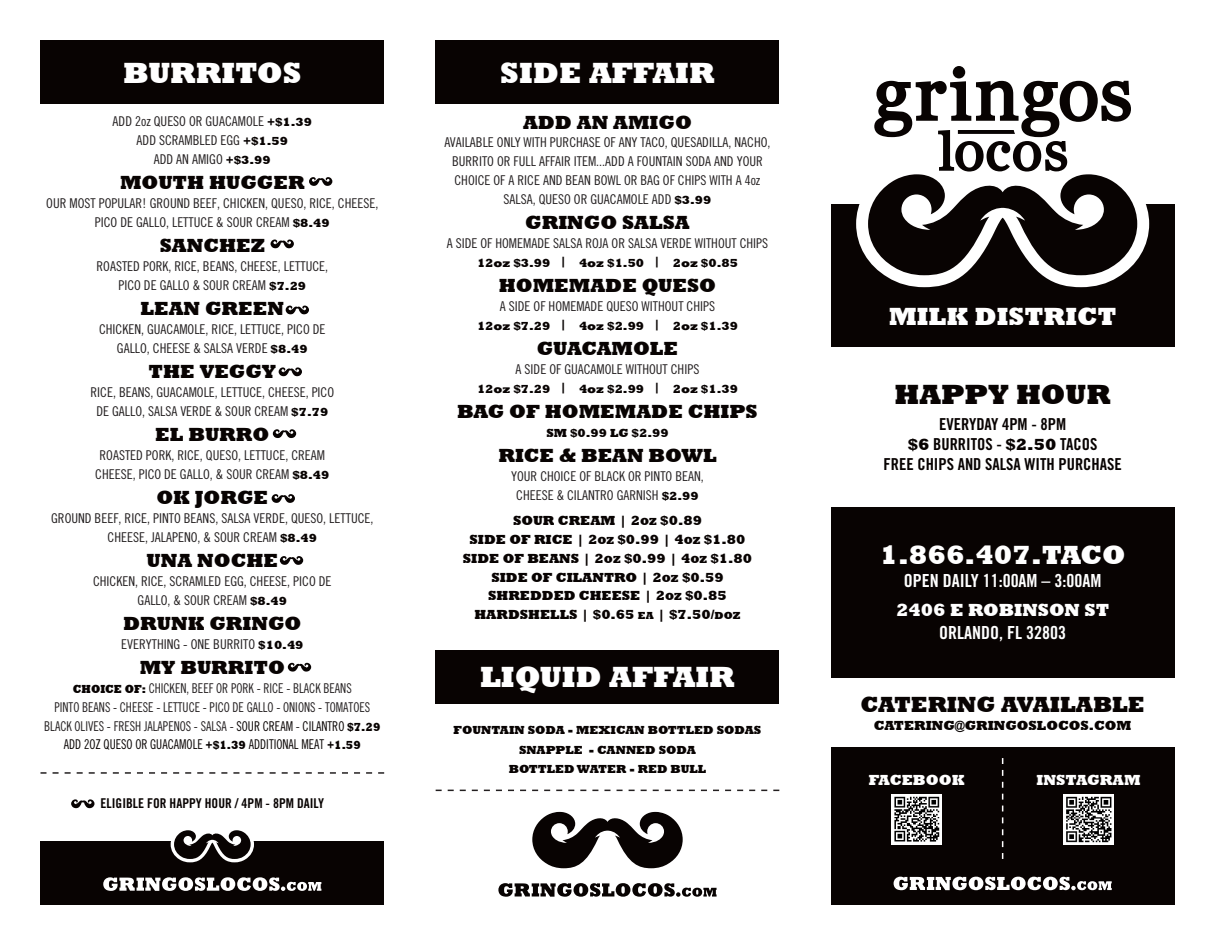
<style>
.page{position:relative;width:1215px;height:945px;background:#fff}
.page>*{position:absolute;margin:0;border:0;box-sizing:border-box;transform-origin:0 0}
.t1{font:800 30px "Rockwell";color:#fff}
.t2{font:800 28.5px "Rockwell";color:#080302}
.t3{font:800 27px "Rockwell";color:#fff}
.t4{font:800 25.5px "Rockwell";color:#fff}
.t5{font:800 22.5px "Rockwell";color:#080302}
.t6{font:800 19.5px "Rockwell";color:#080302}
.t7{font:18px "Trade Gothic Bold Cond Twenty";color:#fff}
.t8{font:800 18px "Rockwell";color:#fff}
.t9{font:16.5px/19.8px "Trade Gothic Bold Cond Twenty";color:#080302;text-align:center}
.t10{font:800 15px "Rockwell";color:#fff}
.t11{font:13.5px/18.8px "Trade Gothic Cond Eighteen";color:#231f20;text-align:center}
.t12{font:13.5px/18.8px "Trade Gothic Cond Eighteen";color:#231f20;text-align:center;scale:.9 1}
.t13{font:800 13.5px/18.8px "Rockwell";color:#080302;text-align:center}
.t14{font:13.5px "Trade Gothic Bold Cond Twenty";color:#080302}
.t15{font:800 12px/19.5px "Rockwell";color:#080302;text-align:center}
.s1{font-family:"Rockwell";font-weight:800;font-size:12px;color:#080302}
.s2{color:#080302}
.s3{font-size:10.5px}
.s4{font-family:"Rockwell";font-weight:800}
</style>
<div class="page">
<div style="left:40px;top:40px;width:344px;height:64px;background:#080302"></div>
<div style="left:40px;top:841px;width:344px;height:63px;background:#080302"></div>
<svg style="left:171px;top:830px;width:83px;height:32px"></svg>
<svg style="left:532px;top:812px;width:151px;height:56px"></svg>
<svg style="left:103px;top:877px;width:218px;height:14px"></svg>
<svg style="left:271px;top:240px;width:23px;height:8px"></svg>
<svg style="left:309px;top:177px;width:23px;height:9px"></svg>
<svg style="left:286px;top:306px;width:23px;height:8px"></svg>
<svg style="left:279px;top:367px;width:23px;height:9px"></svg>
<svg style="left:273px;top:429px;width:23px;height:9px"></svg>
<svg style="left:272px;top:494px;width:23px;height:9px"></svg>
<svg style="left:280px;top:556px;width:23px;height:9px"></svg>
<svg style="left:288px;top:663px;width:23px;height:9px"></svg>
<svg style="left:41px;top:772px;width:343px;height:2px"></svg>
<svg style="left:71px;top:799px;width:23px;height:9px"></svg>
<div style="left:436px;top:40px;width:343px;height:64px;background:#080302"></div>
<div style="left:436px;top:651px;width:343px;height:53px;background:#080302"></div>
<svg style="left:498px;top:883px;width:219px;height:14px"></svg>
<svg style="left:436px;top:790px;width:343px;height:1px"></svg>
<div style="left:831px;top:747px;width:343px;height:157px;background:#080302"></div>
<div style="left:831px;top:507px;width:343px;height:171px;background:#080302"></div>
<div style="left:831px;top:204px;width:343px;height:143px;background:#080302"></div>
<div style="left:953px;top:66px;width:12px;height:12px;background:#080302;border-radius:50%"></div>
<svg style="left:856px;top:81px;width:293px;height:206px"></svg>
<svg style="left:894px;top:877px;width:218px;height:13px"></svg>
<img style="left:892px;top:794px;width:50px;height:50px">
<img style="left:1063px;top:794px;width:51px;height:50px">
<svg style="left:1002px;top:758px;width:1px;height:101px"></svg>
<p class="t1" style="left:123px;top:55px;width:180px">BURRITOS</p>
<p class="t11" style="left:113px;top:112px;width:201px">ADD 2oz QUESO OR GUACAMOLE <span class="s1">+$1.39<br></span>ADD SCRAMBLED EGG <span class="s1">+$1.59<br></span>ADD AN AMIGO <span class="s1">+$3.99</span></p>
<p class="t6" style="left:120px;top:171px;width:186px">MOUTH HUGGER</p>
<p class="t11" style="left:46px;top:193px;width:334px">OUR MOST POPULAR! GROUND BEEF, CHICKEN, QUESO, RICE, CHEESE,<br>PICO DE GALLO, LETTUCE &amp; SOUR CREAM <span class="s1">$8.49</span></p>
<p class="t6" style="left:160px;top:234px;width:107px">SANCHEZ</p>
<p class="t11" style="left:97px;top:256px;width:233px">ROASTED PORK, RICE, BEANS, CHEESE, LETTUCE,</p>
<p class="t11" style="left:118px;top:275px;width:189px">PICO DE GALLO &amp; SOUR CREAM <span class="s1">$7.29</span></p>
<p class="t6" style="left:141px;top:297px;width:145px">LEAN GREEN</p>
<p class="t11" style="left:99px;top:319px;width:228px">CHICKEN, GUACAMOLE, RICE, LETTUCE, PICO DE</p>
<p class="t11" style="left:117px;top:338px;width:192px">GALLO, CHEESE &amp; SALSA VERDE <span class="s1">$8.49</span></p>
<p class="t6" style="left:149px;top:360px;width:129px">THE VEGGY</p>
<p class="t11" style="left:91px;top:382px;width:245px">RICE, BEANS, GUACAMOLE, LETTUCE, CHEESE, PICO</p>
<p class="t11" style="left:96px;top:401px;width:233px">DE GALLO, SALSA VERDE &amp; SOUR CREAM <span class="s1">$7.79</span></p>
<p class="t6" style="left:155px;top:423px;width:116px">EL BURRO</p>
<p class="t11" style="left:100px;top:445px;width:227px">ROASTED PORK, RICE, QUESO, LETTUCE, CREAM</p>
<p class="t11" style="left:95px;top:464px;width:236px">CHEESE, PICO DE GALLO, &amp; SOUR CREAM <span class="s1">$8.49</span></p>
<p class="t6" style="left:156px;top:486px;width:113px">OK JORGE</p>
<p class="t11" style="left:51px;top:508px;width:324px">GROUND BEEF, RICE, PINTO BEANS, SALSA VERDE, QUESO, LETTUCE,<br>CHEESE, JALAPENO, &amp; SOUR CREAM <span class="s1">$8.49</span></p>
<p class="t6" style="left:147px;top:549px;width:133px">UNA NOCHE</p>
<p class="t11" style="left:93px;top:571px;width:240px">CHICKEN, RICE, SCRAMLED EGG, CHEESE, PICO DE</p>
<p class="t11" style="left:138px;top:590px;width:151px">GALLO, &amp; SOUR CREAM <span class="s1">$8.49</span></p>
<p class="t6" style="left:123px;top:612px;width:180px">DRUNK GRINGO</p>
<p class="t11" style="left:121px;top:634px;width:184px">EVERYTHING - ONE BURRITO <span class="s1">$10.49</span></p>
<p class="t6" style="left:140px;top:656px;width:147px">MY BURRITO</p>
<p class="t12" style="left:44px;top:679px;width:375px"><span class="s1">CHOICE OF:</span> CHICKEN, BEEF OR PORK - RICE - BLACK BEANS<br>PINTO BEANS - CHEESE - LETTUCE - PICO DE GALLO - ONIONS - TOMATOES BLACK OLIVES - FRESH JALAPENOS - SALSA - <span class="s2">SOUR CREAM</span> - <span class="s2">CILANTRO</span> <span class="s1">$7.29<br></span><span class="s2">ADD 2OZ QUESO OR GUACAMOLE</span> <span class="s1">+$1.39</span> <span class="s2">ADDITIONAL MEAT</span> <span class="s1">+1.59</span></p>
<p class="t14" style="left:101px;top:795px;width:225px">ELIGIBLE FOR HAPPY HOUR / 4PM - 8PM DAILY</p>
<p class="t1" style="left:500px;top:55px;width:216px">SIDE AFFAIR</p>
<p class="t6" style="left:523px;top:111px;width:170px">ADD AN AMIGO</p>
<p class="t11" style="left:444px;top:133px;width:328px">AVAILABLE ONLY WITH PURCHASE OF ANY TACO, QUESADILLA, NACHO,<br>BURRITO OR FULL AFFAIR ITEM...ADD A FOUNTAIN SODA AND YOUR<br>CHOICE OF A RICE AND BEAN BOWL OR BAG OF CHIPS WITH A 4oz</p>
<p class="t11" style="left:504px;top:189px;width:209px">SALSA, QUESO OR GUACAMOLE ADD <span class="s1">$3.99</span></p>
<p class="t6" style="left:525px;top:211px;width:166px">GRINGO SALSA</p>
<p class="t11" style="left:447px;top:233px;width:323px">A SIDE OF HOMEMADE SALSA ROJA OR SALSA VERDE WITHOUT CHIPS</p>
<p class="t15" style="left:477px;top:253px;width:262px">12oz $3.99 | 4oz $1.50 | 2oz $0.85</p>
<p class="t6" style="left:499px;top:274px;width:219px">HOMEMADE QUESO</p>
<p class="t11" style="left:500px;top:296px;width:217px">A SIDE OF HOMEMADE QUESO WITHOUT CHIPS</p>
<p class="t15" style="left:477px;top:316px;width:262px">12oz $7.29 | 4oz $2.99 | 2oz $1.39</p>
<p class="t6" style="left:537px;top:337px;width:143px">GUACAMOLE</p>
<p class="t11" style="left:516px;top:359px;width:185px">A SIDE OF GUACAMOLE WITHOUT CHIPS</p>
<p class="t15" style="left:477px;top:379px;width:262px">12oz $7.29 | 4oz $2.99 | 2oz $1.39</p>
<p class="t6" style="left:457px;top:400px;width:302px">BAG OF HOMEMADE CHIPS</p>
<p class="t15" style="left:546px;top:423px;width:124px">SM $0.99 LG $2.99</p>
<p class="t6" style="left:498px;top:444px;width:220px">RICE &amp; BEAN BOWL</p>
<p class="t11" style="left:511px;top:467px;width:194px">YOUR CHOICE OF BLACK OR PINTO BEAN,</p>
<p class="t11" style="left:516px;top:485px;width:184px">CHEESE &amp; CILANTRO GARNISH <span class="s1">$2.99</span></p>
<p class="t13" style="left:463px;top:512px;width:291px">SOUR CREAM | 2<span class="s3">OZ</span> $0.89<br>SIDE OF RICE | 2<span class="s3">OZ</span> $0.99 | 4<span class="s3">OZ</span> $1.80<br>SIDE OF BEANS | 2<span class="s3">OZ</span> $0.99 | 4<span class="s3">OZ</span> $1.80<br>SIDE OF CILANTRO | 2<span class="s3">OZ</span> $0.59<br>SHREDDED CHEESE | 2<span class="s3">OZ</span> $0.85<br>HARDSHELLS | $0.65 <span class="s3">EA</span> | $7.50/<span class="s3">DOZ</span></p>
<p class="t1" style="left:480px;top:660px;width:256px">LIQUID AFFAIR</p>
<p class="t15" style="left:454px;top:721px;width:309px">FOUNTAIN SODA - MEXICAN BOTTLED SODAS<br>SNAPPLE - CANNED SODA<br>BOTTLED WATER - RED BULL</p>
<p class="t4" style="left:889px;top:302px;width:229px">MILK DISTRICT</p>
<p class="t2" style="left:895px;top:378px;width:218px">HAPPY HOUR</p>
<p class="t9" style="left:884px;top:414px;width:240px">EVERYDAY 4PM - 8PM<br><span class="s4">$6</span> BURRITOS - <span class="s4">$2.50</span> TACOS<br>FREE CHIPS AND SALSA WITH PURCHASE</p>
<p class="t3" style="left:880px;top:540px;width:247px">1.866.407.TACO</p>
<p class="t7" style="left:904px;top:570px;width:199px">OPEN DAILY 11:00AM – 3:00AM</p>
<p class="t8" style="left:896px;top:599px;width:215px">2406 E ROBINSON ST</p>
<p class="t7" style="left:939px;top:622px;width:128px">ORLANDO, FL 32803</p>
<p class="t5" style="left:860px;top:691px;width:286px">CATERING AVAILABLE</p>
<p class="t13" style="left:874px;top:716px;width:259px">CATERING@GRINGOSLOCOS.COM</p>
<p class="t10" style="left:869px;top:771px;width:97px">FACEBOOK</p>
<p class="t10" style="left:1037px;top:771px;width:106px">INSTAGRAM</p>
</div>
